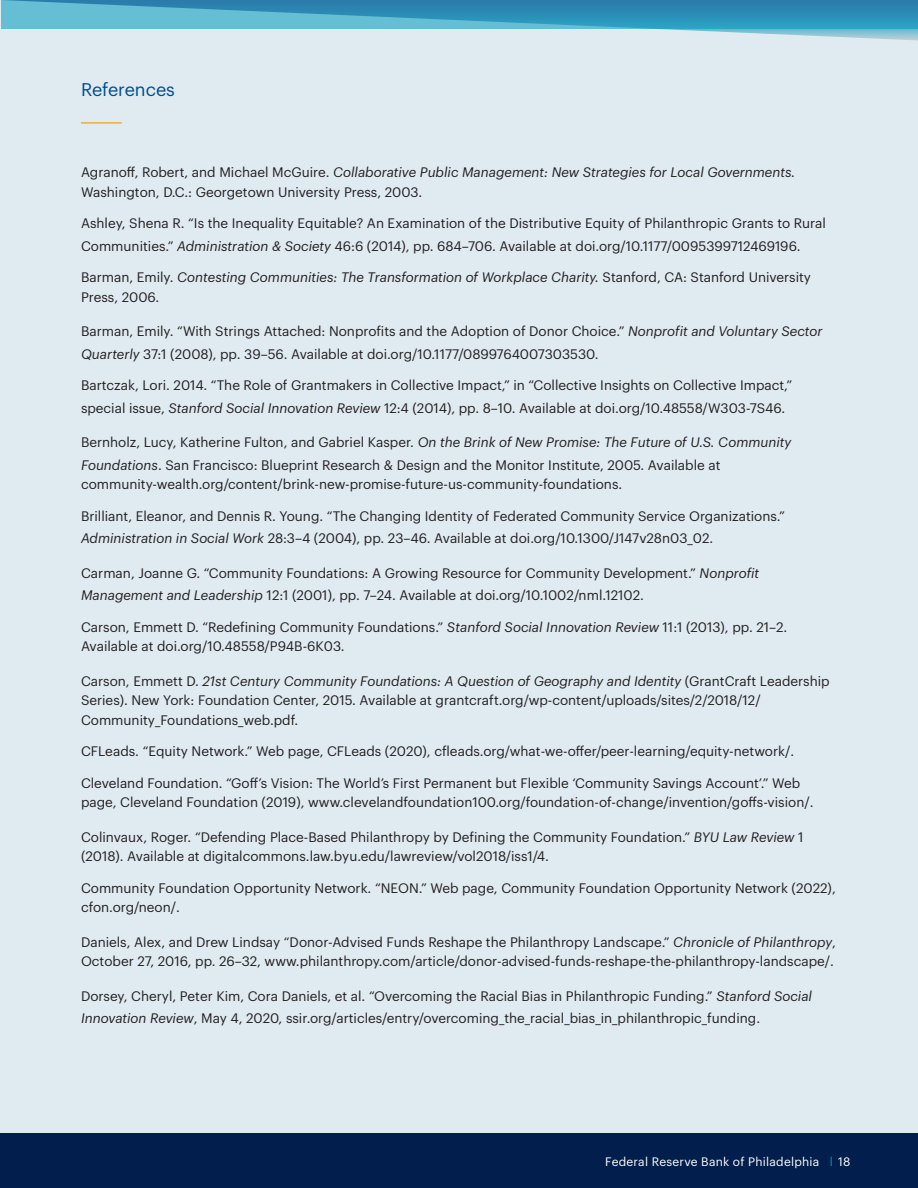
<style>
.page{position:relative;width:918px;height:1188px;background:#fff}
.page>*{position:absolute;margin:0;border:0;box-sizing:border-box;transform-origin:0 0}
.subheader{font:18px "Graphik";color:#004c8d}
.Body{font:13.5px/19.5px "Graphik";color:#231f20}
.Body-2{font:italic 13.5px/19.5px "Graphik";color:#231f20}
.t1{font:12px "Graphik";letter-spacing:.02em;color:#fff}
.s1{font-style:italic}
.s2{font-style:normal}
.s3{font-family:"Futura BT";font-weight:500;font-stretch:condensed}
.s4{color:#0099bd}
</style>
<div class="page">
<div style="left:0;top:1132px;width:907px;height:56px;background:#011e4d"></div>
<div style="left:0;top:0;width:918px;height:1132px;background:#e0eaf1"></div>
<svg style="left:1px;top:0;width:917px;height:40px"></svg>
<hr style="left:81px;top:122px;width:41px;height:2px;background:#f3ae2f">
<p class="subheader" style="left:81px;top:76px;width:95px">References</p>
<p class="Body" style="left:81px;top:161px;width:716px">Agranoff, Robert, and Michael McGuire. <span class="s1">Collaborative Public Management: New Strategies for Local Governments.<br></span>Washington, D.C.: Georgetown University Press, 2003.</p>
<p class="Body" style="left:81px;top:211px;width:746px;line-height:22.5px">Ashley, Shena R. “Is the Inequality Equitable? An Examination of the Distributive Equity of Philanthropic Grants to Rural<br>Communities.” <span class="s1">Administration &amp; Society</span> 46:6 (2014), pp. 684–706. Available at doi.org/10.1177/0095399712469196.</p>
<p class="Body-2" style="left:81px;top:266px;width:732px"><span class="s2">Barman, Emily.</span> Contesting Communities: The Transformation of Workplace Charity. <span class="s2">Stanford, CA: Stanford University<br>Press, 2006.</span></p>
<p class="Body" style="left:81px;top:319px;width:743px;line-height:22.5px">Barman, Emily. “With Strings Attached: Nonprofits and the Adoption of Donor Choice.” <span class="s1">Nonprofit and Voluntary Sector<br>Quarterly</span> 37:1 (2008), pp. 39–56. Available at doi.org/10.1177/0899764007303530.</p>
<p class="Body" style="left:81px;top:373px;width:713px;line-height:22.5px">Bartczak, Lori. 2014. “The Role of Grantmakers in Collective Impact,” in “Collective Insights on Collective Impact,” special issue, <span class="s1">Stanford Social Innovation Review</span> 12:4 (2014), pp. 8–10. Available at doi.org/10.48558/W303-7S46.</p>
<p class="Body" style="left:81px;top:430px;width:712px;line-height:22.5px">Bernholz, Lucy, Katherine Fulton, and Gabriel Kasper. <span class="s1">On the Brink of New Promise: The Future of U.S. Community<br>Foundations</span>. San Francisco: Blueprint Research &amp; Design and the Monitor Institute, 2005. Available at</p>
<p class="Body" style="left:81px;top:473px;width:543px">community-wealth.org/content/brink-new-promise-future-us-community-foundations.</p>
<p class="Body" style="left:81px;top:503px;width:705px;line-height:22.5px">Brilliant, Eleanor, and Dennis R. Young. “The Changing Identity of Federated Community Service Organizations.”<br><span class="s1">Administration in Social Work</span> 28:3–4 (2004), pp. 23–46. Available at doi.org/10.1300/J147v28n03_02.</p>
<p class="Body" style="left:81px;top:560px;width:680px;line-height:22.5px">Carman, Joanne G. “Community Foundations: A Growing Resource for Community Development.” <span class="s1">Nonprofit<br>Management and Leadership</span> 12:1 (2001), pp. 7–24. Available at doi.org/10.1002/nml.12102.</p>
<p class="Body" style="left:81px;top:616px;width:708px">Carson, Emmett D. “Redefining Community Foundations.” <span class="s1">Stanford Social Innovation Review</span> 11:1 (2013), pp. 21–2.<br>Available at doi.org/10.48558/P94B-6K03.</p>
<p class="Body" style="left:81px;top:670px;width:750px">Carson, Emmett D. <span class="s1">21st Century Community Foundations: A Question of Geography and Identity</span> (GrantCraft Leadership<br>Series). New York: Foundation Center, 2015. Available at grantcraft.org/wp-content/uploads/sites/2/2018/12/<br>Community_Foundations_web.pdf.</p>
<p class="Body" style="left:81px;top:740px;width:715px">CFLeads. “Equity Network.” Web page, CFLeads (2020), cfleads.org/what-we-offer/peer-learning/equity-network/.</p>
<p class="Body" style="left:81px;top:772px;width:734px">Cleveland Foundation. “Goff’s Vision: The World’s First Permanent but Flexible ‘Community Savings Account’.” Web page, Cleveland Foundation (2019), www.clevelandfoundation100.org/foundation-of-change/invention/goffs-vision/.</p>
<p class="Body" style="left:81px;top:826px;width:724px">Colinvaux, Roger. “Defending Place-Based Philanthropy by Defining the Community Foundation.” <span class="s1">BYU Law Review</span> 1 (2018). Available at digitalcommons.law.byu.edu/lawreview/vol2018/iss1/4.</p>
<p class="Body" style="left:81px;top:877px;width:756px">Community Foundation Opportunity Network. “NEON.” Web page, Community Foundation Opportunity Network (2022), cfon.org/neon/.</p>
<p class="Body" style="left:81px;top:931px;width:756px">Daniels, Alex, and Drew Lindsay “Donor-Advised Funds Reshape the Philanthropy Landscape.” <span class="s1">Chronicle of Philanthropy</span>,<br>October 27, 2016, pp. 26–32, www.philanthropy.com/article/donor-advised-funds-reshape-the-philanthropy-landscape/.</p>
<p class="Body" style="left:81px;top:983px;width:733px;line-height:22.5px">Dorsey, Cheryl, Peter Kim, Cora Daniels, et al. “Overcoming the Racial Bias in Philanthropic Funding.” <span class="s1">Stanford Social<br>Innovation Review</span>, May 4, 2020, ssir.org/articles/entry/overcoming_the_racial_bias_in_philanthropic_funding.</p>
<p class="t1" style="left:605px;top:1152px;width:247px">Federal Reserve Bank of Philadelphia <span class="s3">18</span><span class="s4">l</span> 18</p>
<p class="t1" style="left:559px;top:1152px;width:255px">FEDERAL RESERVE BANK OF PHILADELPHIA</p>
</div>
